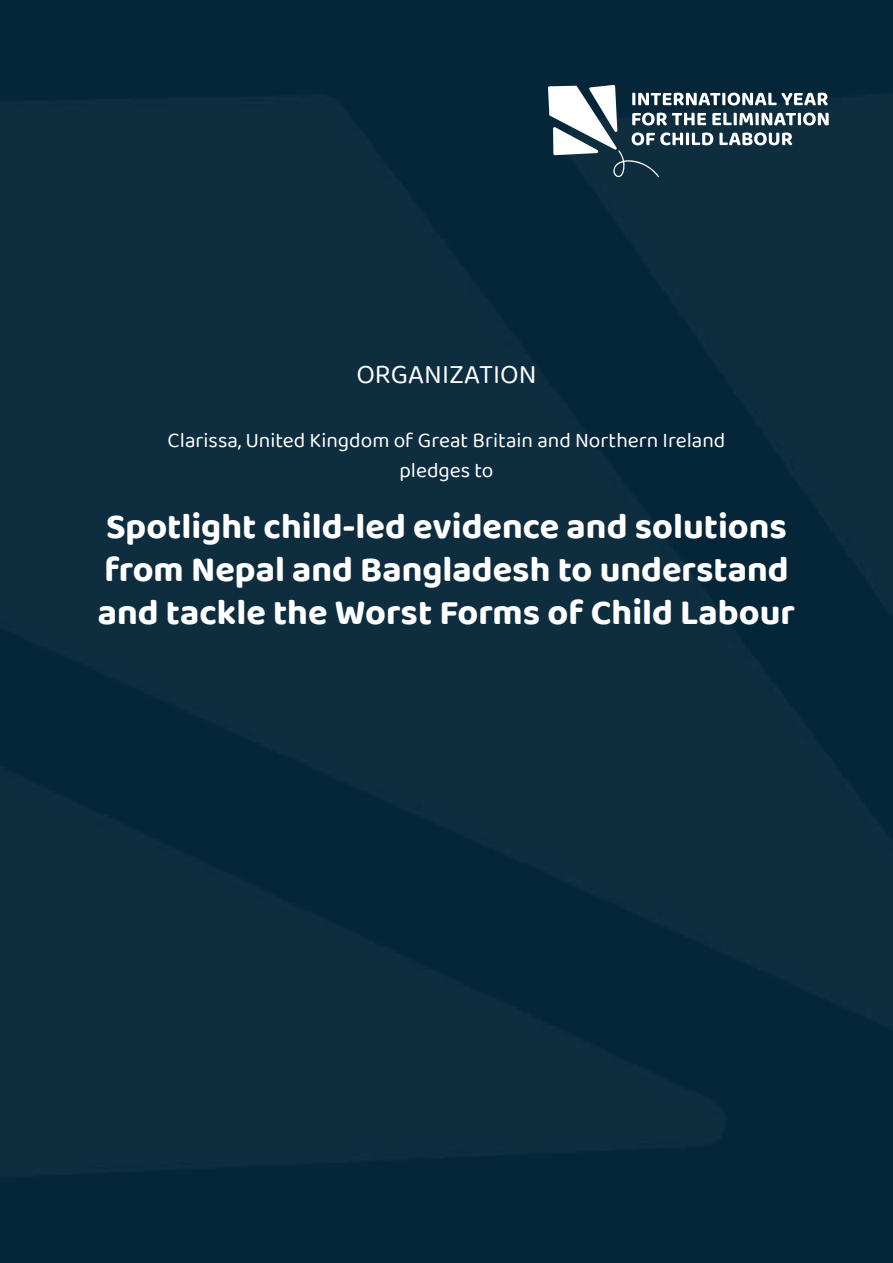
<style>
.page{position:relative;width:893px;height:1263px;background:#0e2d3f}
.page>*{position:absolute;margin:0;border:0;box-sizing:border-box;transform-origin:0 0}
.t1{font:700 36px/43.2px "Baloo 2";color:#fff}
.t2{font:27px "Baloo 2";color:#fff}
.t3{font:21px/30px "Baloo 2";color:#fff;text-align:center}
</style>
<div class="page">
<svg style="left:548px;top:85px;width:281px;height:92px"></svg>
<p class="t2" style="left:356px;top:356px;width:182px">ORGANIZATION</p>
<p class="t3" style="left:168px;top:426px;width:559px">Clarissa, United Kingdom of Great Britain and Northern Ireland pledges to</p>
<p class="t1" style="left:98px;top:503px;width:699px">Spotlight child-led evidence and solutions from Nepal and Bangladesh to understand and tackle the Worst Forms of Child Labour</p>
</div>
